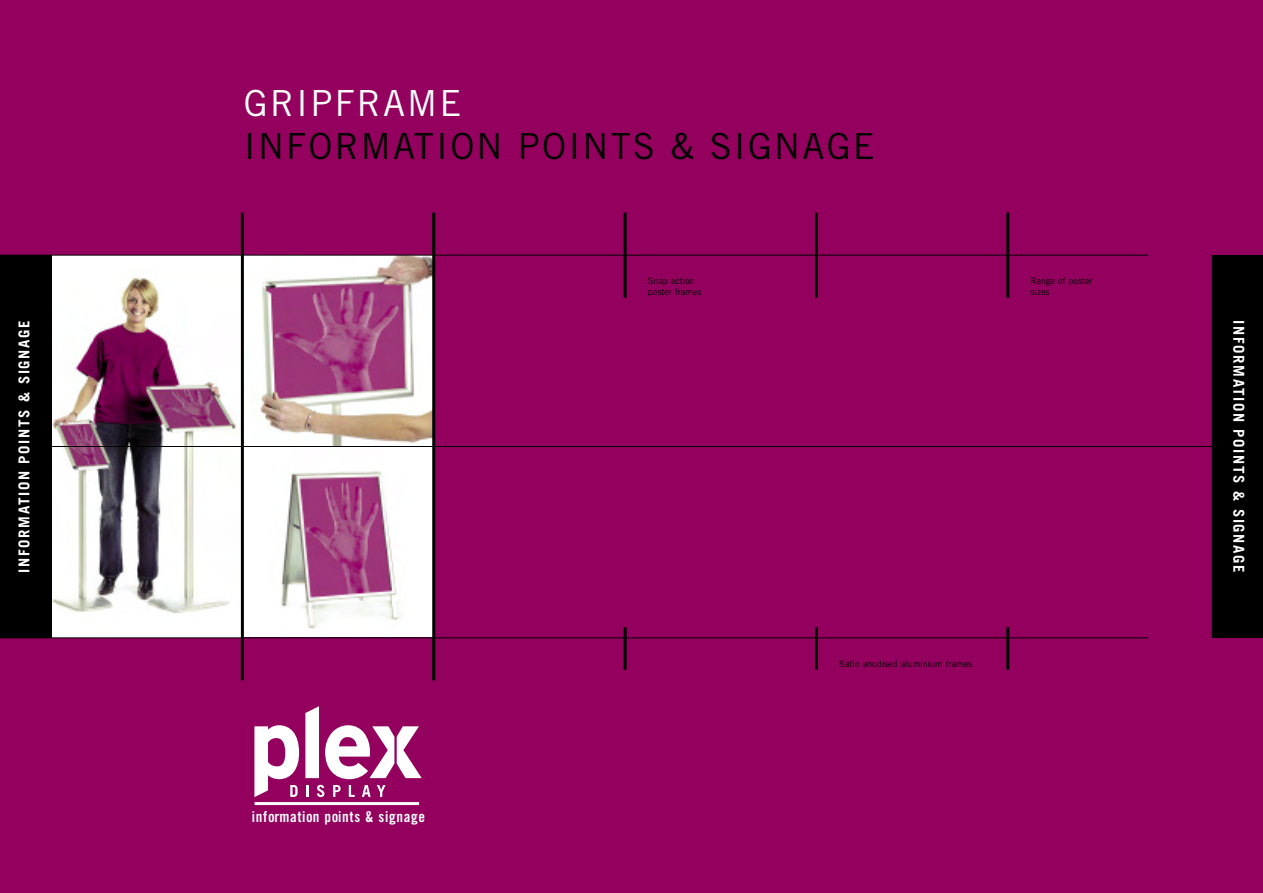
<style>
.page{position:relative;width:1263px;height:893px;background:#93005e}
.page>*{position:absolute;margin:0;border:0;box-sizing:border-box;transform-origin:0 0}
.t1{font:36px "Trade Gothic";letter-spacing:.06em;color:#000}
.t2{font:36px "Trade Gothic";letter-spacing:.06em;color:#fff}
.t3{font:700 15px "Trade Gothic";letter-spacing:.11em;color:#fff}
.t4{font:15px "Trade Gothic Bold Cond Twenty";letter-spacing:.045em;color:#fff}
.t5{font:9px/10.8px "Trade Gothic";color:#000}
</style>
<div class="page">
<svg style="left:305px;top:706px;width:14px;height:72px"></svg>
<hr style="left:255px;top:802px;width:164px;height:3px;background:#fff">
<svg style="left:325px;top:725px;width:97px;height:54px"></svg>
<svg style="left:254px;top:725px;width:45px;height:72px"></svg>
<svg style="left:306px;top:785px;width:2px;height:12px"></svg>
<svg style="left:317px;top:785px;width:7px;height:12px"></svg>
<svg style="left:333px;top:785px;width:8px;height:12px"></svg>
<svg style="left:349px;top:785px;width:6px;height:12px"></svg>
<svg style="left:362px;top:785px;width:9px;height:12px"></svg>
<svg style="left:377px;top:785px;width:8px;height:12px"></svg>
<div style="left:51px;top:255px;width:191px;height:383px;background:#fff"></div>
<img style="left:52px;top:268px;width:189px;height:366px">
<div style="left:242px;top:446px;width:191px;height:191px;background:#fff"></div>
<img style="left:281px;top:471px;width:119px;height:158px">
<img style="left:244px;top:256px;width:188px;height:190px">
<hr style="left:0;top:446px;width:1237px;height:1px;background:#000">
<hr style="left:0;top:637px;width:1148px;height:1px;background:#000">
<div style="left:1212px;top:255px;width:51px;height:383px;background:#000"></div>
<div style="left:0;top:255px;width:51px;height:383px;background:#000"></div>
<hr style="left:241px;top:213px;width:3px;height:467px;background:#000">
<hr style="left:432px;top:213px;width:3px;height:467px;background:#000">
<hr style="left:624px;top:213px;width:3px;height:85px;background:#000">
<hr style="left:815px;top:213px;width:3px;height:85px;background:#000">
<hr style="left:1006px;top:213px;width:3px;height:85px;background:#000">
<hr style="left:1006px;top:627px;width:3px;height:43px;background:#000">
<hr style="left:815px;top:627px;width:3px;height:43px;background:#000">
<hr style="left:624px;top:627px;width:3px;height:43px;background:#000">
<hr style="left:0;top:255px;width:1148px;height:1px;background:#000">
<hr style="left:51px;top:255px;width:1px;height:383px;background:#000">
<h2 class="t3" style="left:19px;top:573px;width:254px;rotate:-90deg">INFORMATION POINTS &amp; SIGNAGE</h2>
<h1 class="t2" style="left:244px;top:90px;width:219px">GRIPFRAME</h1>
<h1 class="t1" style="left:244px;top:133px;width:632px">INFORMATION POINTS &amp; SIGNAGE</h1>
<p class="t5" style="left:648px;top:277px;width:55px">Snap action poster frames</p>
<p class="t5" style="left:1030px;top:277px;width:64px">Range of poster sizes</p>
<h2 class="t4" style="left:252px;top:811px;width:175px">information points &amp; signage</h2>
<p class="t5" style="left:839px;top:659px;width:135px">Satin anodised aluminium frames</p>
<h2 class="t3" style="left:1244px;top:320px;width:254px;rotate:90deg">INFORMATION POINTS &amp; SIGNAGE</h2>
</div>
